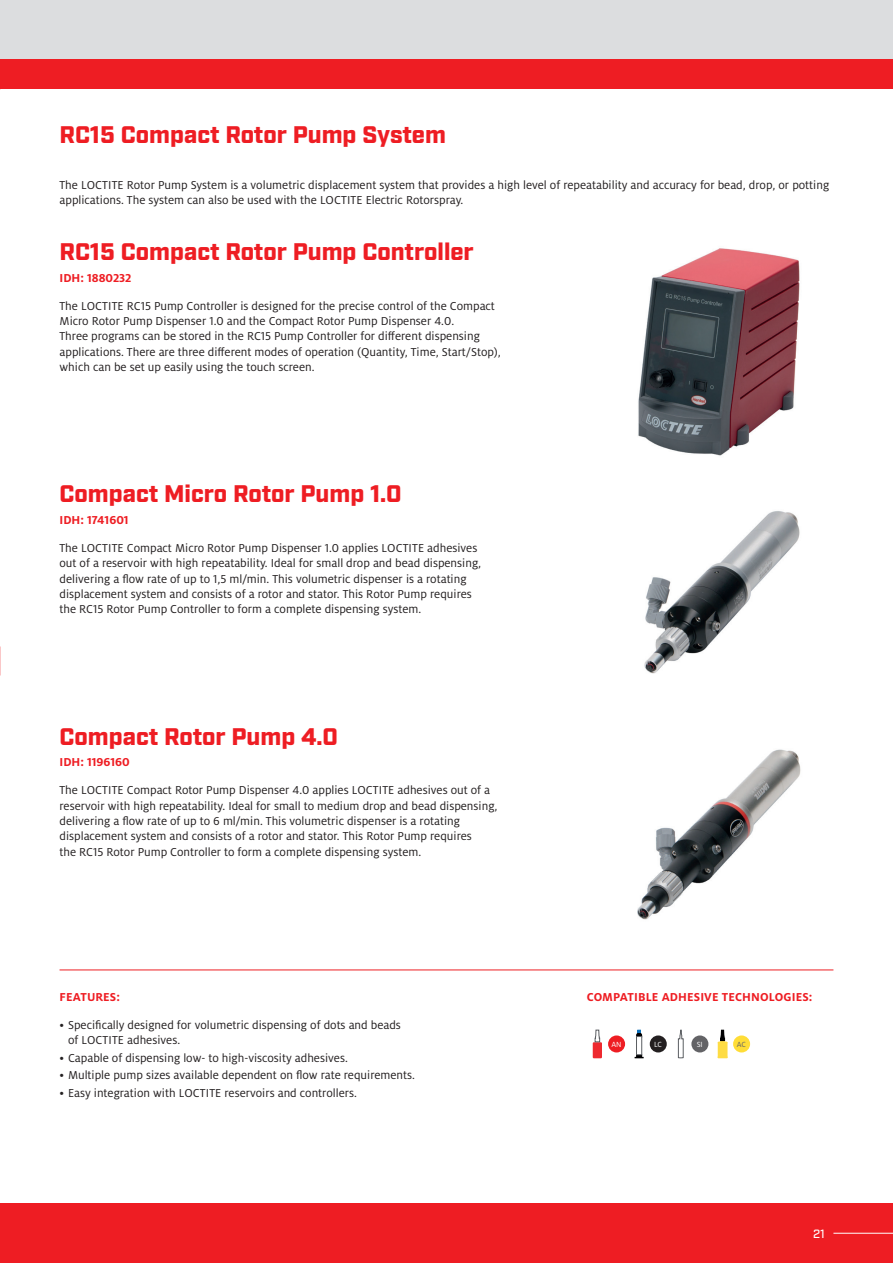
<style>
.page{position:relative;width:893px;height:1263px;background:#fff}
.page>*{position:absolute;margin:0;border:0;box-sizing:border-box;transform-origin:0 0}
.t1{font:900 24px "Industry";color:#ee1d23}
.t2{font:12.75px/15.3px "Henkel Milo";color:#231f20}
.t3{font:700 12.75px "Henkel Milo";color:#ee1d23}
.t4{font:500 12px "Industry";color:#fff}
.t5{font:8.25px "Henkel Milo";color:#fff}
.t6{font:8.25px "Henkel Milo";color:#636366}
</style>
<div class="page">
<div style="left:0;top:1203px;width:893px;height:60px;background:#ee1d23"></div>
<hr style="left:833px;top:1233px;width:60px;height:1px;background:#fff">
<div style="left:0;top:0;width:893px;height:60px;background:#dcdddf"></div>
<div style="left:593px;top:1042px;width:9px;height:16px;background:#ee292f"></div>
<svg style="left:594px;top:1029px;width:7px;height:14px"></svg>
<svg style="left:635px;top:1054px;width:9px;height:4px"></svg>
<div style="left:636px;top:1032px;width:6px;height:7px;background:#000002;border-radius:3px"></div>
<svg style="left:637px;top:1030px;width:4px;height:3px"></svg>
<div style="left:636px;top:1036px;width:6px;height:19px;background:#fff"></div>
<div style="left:636px;top:1036px;width:6px;height:19px;border:1px solid #5b5e62"></div>
<svg style="left:677px;top:1029px;width:7px;height:30px"></svg>
<svg style="left:717px;top:1030px;width:11px;height:28px"></svg>
<img style="left:638px;top:248px;width:162px;height:208px">
<img style="left:644px;top:511px;width:156px;height:163px">
<img style="left:637px;top:749px;width:164px;height:171px">
<hr style="left:60px;top:969px;width:773px;height:1px;background:#ee1d23">
<div style="left:608px;top:1035px;width:17px;height:17px;background:#ee1d23;border-radius:50%"></div>
<div style="left:650px;top:1035px;width:17px;height:17px;background:#231f20;border-radius:50%"></div>
<div style="left:691px;top:1035px;width:17px;height:17px;background:#636366;border-radius:50%"></div>
<div style="left:733px;top:1035px;width:17px;height:17px;background:#ffdd37;border-radius:50%"></div>
<div style="left:0;top:60px;width:893px;height:29px;background:#ee1d23"></div>
<h1 class="t1" style="left:60px;top:120px;width:388px">RC15 Compact Rotor Pump System</h1>
<p class="t2" style="left:60px;top:177px;width:771px">The LOCTITE Rotor Pump System is a volumetric displacement system that provides a high level of repeatability and accuracy for bead, drop, or potting applications. The system can also be used with the LOCTITE Electric Rotorspray.</p>
<h1 class="t1" style="left:60px;top:237px;width:416px">RC15 Compact Rotor Pump Controller</h1>
<p class="t3" style="left:60px;top:270px;width:73px">IDH: 1880232</p>
<p class="t2" style="left:60px;top:298px;width:443px">The LOCTITE RC15 Pump Controller is designed for the precise control of the Compact Micro Rotor Pump Dispenser 1.0 and the Compact Rotor Pump Dispenser 4.0.<br>Three programs can be stored in the RC15 Pump Controller for different dispensing applications. There are three different modes of operation (Quantity, Time, Start/Stop), which can be set up easily using the touch screen.</p>
<h1 class="t1" style="left:60px;top:479px;width:344px">Compact Micro Rotor Pump 1.0</h1>
<p class="t3" style="left:60px;top:513px;width:71px">IDH: 1741601</p>
<p class="t2" style="left:60px;top:540px;width:423px">The LOCTITE Compact Micro Rotor Pump Dispenser 1.0 applies LOCTITE adhesives out of a reservoir with high repeatability. Ideal for small drop and bead dispensing, delivering a flow rate of up to 1,5 ml/min. This volumetric dispenser is a rotating displacement system and consists of a rotor and stator. This Rotor Pump requires the RC15 Rotor Pump Controller to form a complete dispensing system.</p>
<h1 class="t1" style="left:60px;top:722px;width:280px">Compact Rotor Pump 4.0</h1>
<p class="t3" style="left:60px;top:755px;width:72px">IDH: 1196160</p>
<p class="t2" style="left:60px;top:783px;width:440px">The LOCTITE Compact Rotor Pump Dispenser 4.0 applies LOCTITE adhesives out of a reservoir with high repeatability. Ideal for small to medium drop and bead dispensing, delivering a flow rate of up to 6 ml/min. This volumetric dispenser is a rotating displacement system and consists of a rotor and stator. This Rotor Pump requires<br>the RC15 Rotor Pump Controller to form a complete dispensing system.</p>
<p class="t3" style="left:60px;top:990px;width:62px">FEATURES:</p>
<p class="t2" style="left:68px;top:1017px;width:334px;text-indent:-9px">• Specifically designed for volumetric dispensing of dots and beads of LOCTITE adhesives.</p>
<p class="t2" style="left:60px;top:1050px;width:290px">• Capable of dispensing low- to high-viscosity adhesives.</p>
<p class="t2" style="left:60px;top:1068px;width:357px">• Multiple pump sizes available dependent on flow rate requirements.</p>
<p class="t2" style="left:60px;top:1085px;width:299px">• Easy integration with LOCTITE reservoirs and controllers.</p>
<p class="t3" style="left:587px;top:990px;width:227px">COMPATIBLE ADHESIVE TECHNOLOGIES:</p>
<p class="t5" style="left:611px;top:1040px;width:12px">AN</p>
<p class="t5" style="left:654px;top:1040px;width:9px">LC</p>
<p class="t5" style="left:697px;top:1040px;width:8px">SI</p>
<p class="t6" style="left:737px;top:1040px;width:11px">AC</p>
<p class="t4" style="left:813px;top:1226px;width:13px">21</p>
</div>
